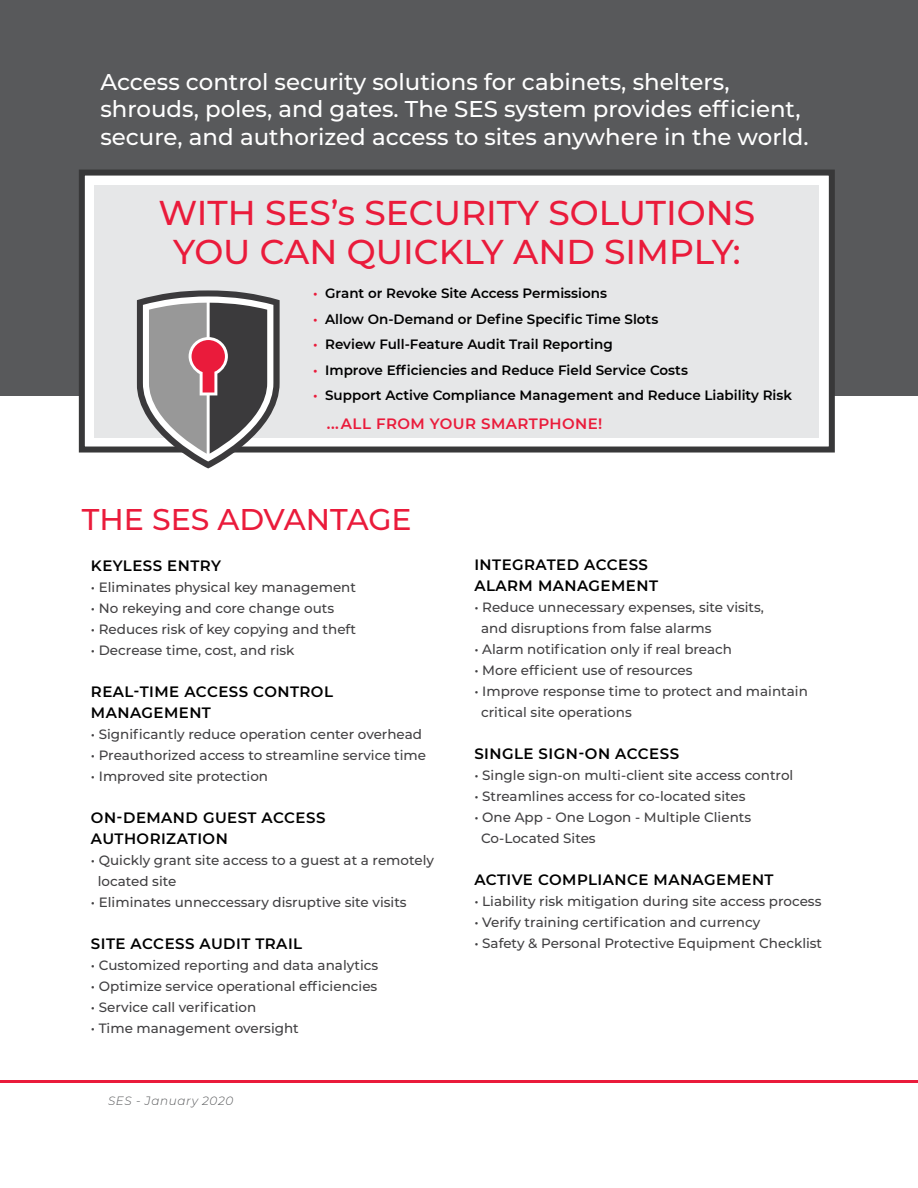
<style>
.page{position:relative;width:918px;height:1188px;background:#fff}
.page>*{position:absolute;margin:0;border:0;box-sizing:border-box;transform-origin:0 0}
.t1{font:500 34.5px/39px "Montserrat";color:#ea1b3b;text-align:center}
.t2{font:500 30px "Montserrat";color:#ea1b3b}
.t3{font:500 22.95px/27.5px "Montserrat";color:#fff}
.t4{font:600 15px/21px "Montserrat";letter-spacing:.03em;color:#000}
.t5{font:600 15px "Montserrat";letter-spacing:.03em;color:#ea1b3b}
.t6{font:500 13.5px/21px "Montserrat";color:#414042}
.t7{font:600 13.5px "Montserrat";color:#000}
.t8{font:italic 300 12px "Montserrat";letter-spacing:.05em;color:#58595b}
.s1{color:#ea1b3b}
</style>
<div class="page">
<div style="left:0;top:0;width:918px;height:395px;background:#58595b"></div>
<div style="left:79px;top:170px;width:756px;height:283px;background:#fff;border:6px solid #383839"></div>
<div style="left:95px;top:185px;width:724px;height:253px;background:#e6e7e8"></div>
<hr style="left:0;top:1080px;width:918px;height:3px;background:#ea1b3b">
<svg style="left:137px;top:290px;width:143px;height:178px"></svg>
<h3 class="t3" style="left:100px;top:67px;width:710px">Access control security solutions for cabinets, shelters, shrouds, poles, and gates. The SES system provides efficient, secure, and authorized access to sites anywhere in the world.</h3>
<h1 class="t1" style="left:159px;top:192px;width:598px">WITH SES’s SECURITY SOLUTIONS<br>YOU CAN QUICKLY AND SIMPLY:</h1>
<p class="t7" style="left:313px;top:284px;width:295px"><span class="s1">•</span> Grant or Revoke Site Access Permissions</p>
<p class="t7" style="left:313px;top:309px;width:347px"><span class="s1">•</span> Allow On-Demand or Define Specific Time Slots</p>
<p class="t7" style="left:313px;top:335px;width:301px"><span class="s1">•</span> Review Full-Feature Audit Trail Reporting</p>
<p class="t7" style="left:313px;top:360px;width:376px"><span class="s1">•</span> Improve Efficiencies and Reduce Field Service Costs</p>
<p class="t7" style="left:313px;top:386px;width:480px"><span class="s1">•</span> Support Active Compliance Management and Reduce Liability Risk</p>
<p class="t5" style="left:327px;top:413px;width:277px">... ALL FROM YOUR SMARTPHONE!</p>
<h2 class="t2" style="left:82px;top:498px;width:331px">THE SES ADVANTAGE</h2>
<p class="t4" style="left:91px;top:555px;width:132px">KEYLESS ENTRY</p>
<p class="t6" style="left:91px;top:576px;width:267px">• Eliminates physical key management</p>
<p class="t6" style="left:91px;top:597px;width:245px">• No rekeying and core change outs</p>
<p class="t6" style="left:91px;top:618px;width:267px">• Reduces risk of key copying and theft</p>
<p class="t6" style="left:91px;top:639px;width:205px">• Decrease time, cost, and risk</p>
<p class="t4" style="left:91px;top:681px;width:244px">REAL-TIME ACCESS CONTROL<br>MANAGEMENT</p>
<p class="t6" style="left:91px;top:723px;width:333px">• Significantly reduce operation center overhead</p>
<p class="t6" style="left:91px;top:744px;width:337px">• Preauthorized access to streamline service time</p>
<p class="t6" style="left:91px;top:765px;width:179px">• Improved site protection</p>
<p class="t4" style="left:91px;top:807px;width:236px">ON-DEMAND GUEST ACCESS<br>AUTHORIZATION</p>
<p class="t6" style="left:98px;top:849px;width:338px;text-indent:-7px">• Quickly grant site access to a guest at a remotely located site</p>
<p class="t6" style="left:91px;top:891px;width:317px">• Eliminates unneccessary disruptive site visits</p>
<p class="t4" style="left:91px;top:933px;width:213px">SITE ACCESS AUDIT TRAIL</p>
<p class="t6" style="left:91px;top:954px;width:289px">• Customized reporting and data analytics</p>
<p class="t6" style="left:91px;top:975px;width:288px">• Optimize service operational efficiencies</p>
<p class="t6" style="left:91px;top:996px;width:167px">• Service call verification</p>
<p class="t6" style="left:91px;top:1017px;width:209px">• Time management oversight</p>
<p class="t8" style="left:108px;top:1093px;width:127px">SES - January 2020</p>
<p class="t4" style="left:474px;top:554px;width:185px">INTEGRATED ACCESS<br>ALARM MANAGEMENT</p>
<p class="t6" style="left:481px;top:596px;width:284px;text-indent:-7px">• Reduce unnecessary expenses, site visits, and disruptions from false alarms</p>
<p class="t6" style="left:474px;top:638px;width:259px">• Alarm notification only if real breach</p>
<p class="t6" style="left:474px;top:659px;width:220px">• More efficient use of resources</p>
<p class="t6" style="left:481px;top:680px;width:328px;text-indent:-7px">• Improve response time to protect and maintain critical site operations</p>
<p class="t4" style="left:474px;top:743px;width:206px">SINGLE SIGN-ON ACCESS</p>
<p class="t6" style="left:474px;top:764px;width:320px">• Single sign-on multi-client site access control</p>
<p class="t6" style="left:474px;top:785px;width:273px">• Streamlines access for co-located sites</p>
<p class="t6" style="left:481px;top:806px;width:272px;text-indent:-7px">• One App - One Logon - Multiple Clients<br>Co-Located Sites</p>
<p class="t4" style="left:474px;top:869px;width:301px">ACTIVE COMPLIANCE MANAGEMENT</p>
<p class="t6" style="left:474px;top:890px;width:349px">• Liability risk mitigation during site access process</p>
<p class="t6" style="left:474px;top:911px;width:287px">• Verify training certification and currency</p>
<p class="t6" style="left:474px;top:932px;width:349px">• Safety &amp; Personal Protective Equipment Checklist</p>
</div>
